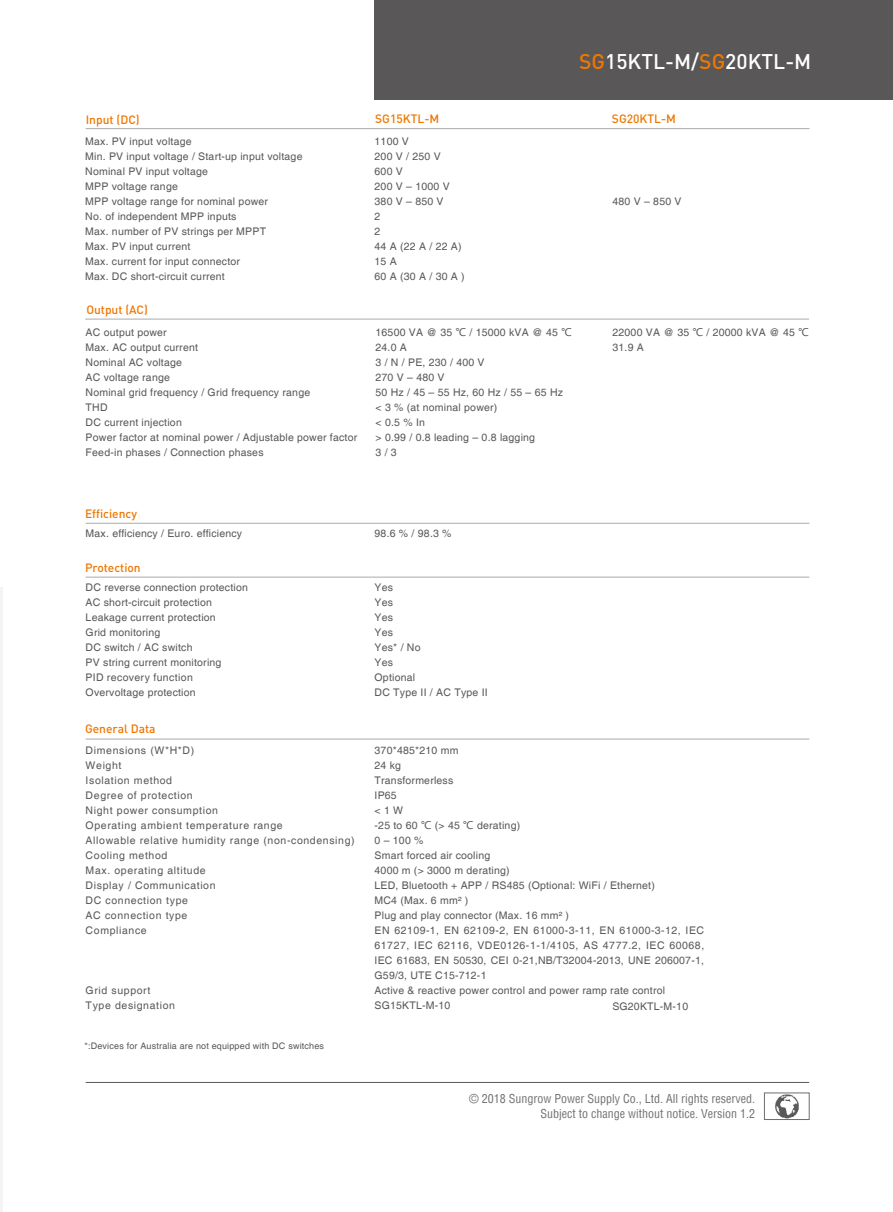
<style>
.page{position:relative;width:893px;height:1212px;background:#fff}
.page>*{position:absolute;margin:0;border:0;box-sizing:border-box;transform-origin:0 0}
.t1{font:500 21px "DIN";color:#fff}
.t2{font:condensed 12px/14.4px "Helvetica";color:#717071;text-align:right}
.t3{font:500 12px "DIN";color:#e70}
.t4{font:10.5px/15px "Helvetica";letter-spacing:.02em;color:#595757}
.t5{font:10.5px/15px "Helvetica";letter-spacing:.06em;color:#595757}
.t6{font:9px "Helvetica";letter-spacing:.02em;color:#595757}
.s1{color:#e70}
.s2{font-family:"Microsoft Ya Hei"}
</style>
<div class="page">
<hr style="left:0;top:588px;width:2px;height:624px;background:#f4f4f4">
<div style="left:374px;top:0;width:519px;height:99px;background:#595757"></div>
<hr style="left:86px;top:1082px;width:723px;height:1px;background:#595757">
<img style="left:775px;top:1095px;width:24px;height:22px">
<hr style="left:85px;top:319px;width:724px;height:1px;background:#aaaaab">
<hr style="left:86px;top:523px;width:723px;height:1px;background:#aaaaab">
<hr style="left:86px;top:577px;width:723px;height:1px;background:#aaaaab">
<hr style="left:86px;top:128px;width:723px;height:1px;background:#aaaaab">
<hr style="left:86px;top:739px;width:723px;height:1px;background:#aaaaab">
<h1 class="t1" style="left:579px;top:52px;width:234px"><span class="s1">SG</span>15KTL-M/<span class="s1">SG</span>20KTL-M</h1>
<p class="t3" style="left:86px;top:114px;width:55px">Input (DC)</p>
<p class="t4" style="left:85px;top:134px;width:219px">Max. PV input voltage<br>Min. PV input voltage / Start-up input voltage<br>Nominal PV input voltage<br>MPP voltage range<br>MPP voltage range for nominal power<br>No. of independent MPP inputs<br>Max. number of PV strings per MPPT<br>Max. PV input current<br>Max. current for input connector<br>Max. DC short-circuit current</p>
<p class="t3" style="left:86px;top:304px;width:63px">Output (AC)</p>
<p class="t3" style="left:375px;top:114px;width:66px">SG15KTL-M</p>
<p class="t4" style="left:375px;top:134px;width:92px">1100 V<br>200 V / 250 V<br>600 V<br>200 V – 1000 V<br>380 V – 850 V<br>2<br>2<br>44 A (22 A / 22 A)<br>15 A<br>60 A (30 A / 30 A )</p>
<p class="t4" style="left:86px;top:325px;width:273px">AC output power<br>Max. AC output current<br>Nominal AC voltage<br>AC voltage range<br>Nominal grid frequency / Grid frequency range<br>THD<br>DC current injection<br>Power factor at nominal power / Adjustable power factor<br>Feed-in phases / Connection phases</p>
<p class="t4" style="left:376px;top:325px;width:198px">16500 VA @ 35 <span class="s2">℃</span> / 15000 kVA @ 45 <span class="s2">℃<br></span>24.0 A<br>3 / N / PE, 230 / 400 V<br>270 V – 480 V<br>50 Hz / 45 – 55 Hz, 60 Hz / 55 – 65 Hz<br>&lt; 3 % (at nominal power)<br>&lt; 0.5 % In<br>&gt; 0.99 / 0.8 leading – 0.8 lagging<br>3 / 3</p>
<p class="t3" style="left:612px;top:114px;width:66px">SG20KTL-M</p>
<p class="t4" style="left:612px;top:194px;width:71px">480 V – 850 V</p>
<p class="t4" style="left:612px;top:325px;width:198px">22000 VA @ 35 <span class="s2">℃</span> / 20000 kVA @ 45 <span class="s2">℃<br></span>31.9 A</p>
<p class="t3" style="left:85px;top:508px;width:53px">Efficiency</p>
<p class="t4" style="left:86px;top:526px;width:158px">Max. efficiency / Euro. efficiency</p>
<p class="t4" style="left:375px;top:526px;width:79px">98.6 % / 98.3 %</p>
<p class="t3" style="left:85px;top:562px;width:57px">Protection</p>
<p class="t4" style="left:86px;top:580px;width:164px">DC reverse connection protection<br>AC short-circuit protection<br>Leakage current protection<br>Grid monitoring<br>DC switch / AC switch<br>PV string current monitoring<br>PID recovery function<br>Overvoltage protection</p>
<p class="t4" style="left:375px;top:580px;width:115px">Yes<br>Yes<br>Yes<br>Yes<br>Yes* / No<br>Yes<br>Optional<br>DC Type II / AC Type II</p>
<p class="t3" style="left:85px;top:723px;width:72px">General Data</p>
<p class="t5" style="left:86px;top:743px;width:270px">Dimensions (W*H*D)<br>Weight<br>Isolation method<br>Degree of protection<br>Night power consumption<br>Operating ambient temperature range<br>Allowable relative humidity range (non-condensing)<br>Cooling method<br>Max. operating altitude<br>Display / Communication<br>DC connection type<br>AC connection type<br>Compliance</p>
<p class="t5" style="left:86px;top:983px;width:91px">Grid support<br>Type designation</p>
<p class="t6" style="left:84px;top:1041px;width:241px">*:Devices for Australia are not equipped with DC switches</p>
<p class="t4" style="left:375px;top:743px;width:331px">370*485*210 mm<br>24 kg<br>Transformerless<br>IP65<br>&lt; 1 W<br>-25 to 60 <span class="s2">℃</span> (&gt; 45 <span class="s2">℃</span> derating)<br>0 – 100 %<br>Smart forced air cooling<br>4000 m (&gt; 3000 m derating)<br>LED, Bluetooth + APP / RS485 (Optional: WiFi / Ethernet)<br>MC4 (Max. 6 mm² )<br>Plug and play connector (Max. 16 mm² )<br>EN 62109-1, EN 62109-2, EN 61000-3-11, EN 61000-3-12, IEC<br>61727, IEC 62116, VDE0126-1-1/4105, AS 4777.2, IEC 60068,<br>IEC 61683, EN 50530, CEI 0-21,NB/T32004-2013, UNE 206007-1,<br>G59/3, UTE C15-712-1<br>Active &amp; reactive power control and power ramp rate control<br>SG15KTL-M-10</p>
<p class="t4" style="left:612px;top:999px;width:77px">SG20KTL-M-10</p>
<p class="t2" style="left:469px;top:1093px;width:287px">© 2018 Sungrow Power Supply Co., Ltd. All rights reserved.<br>Subject to change without notice. Version 1.2</p>
</div>
